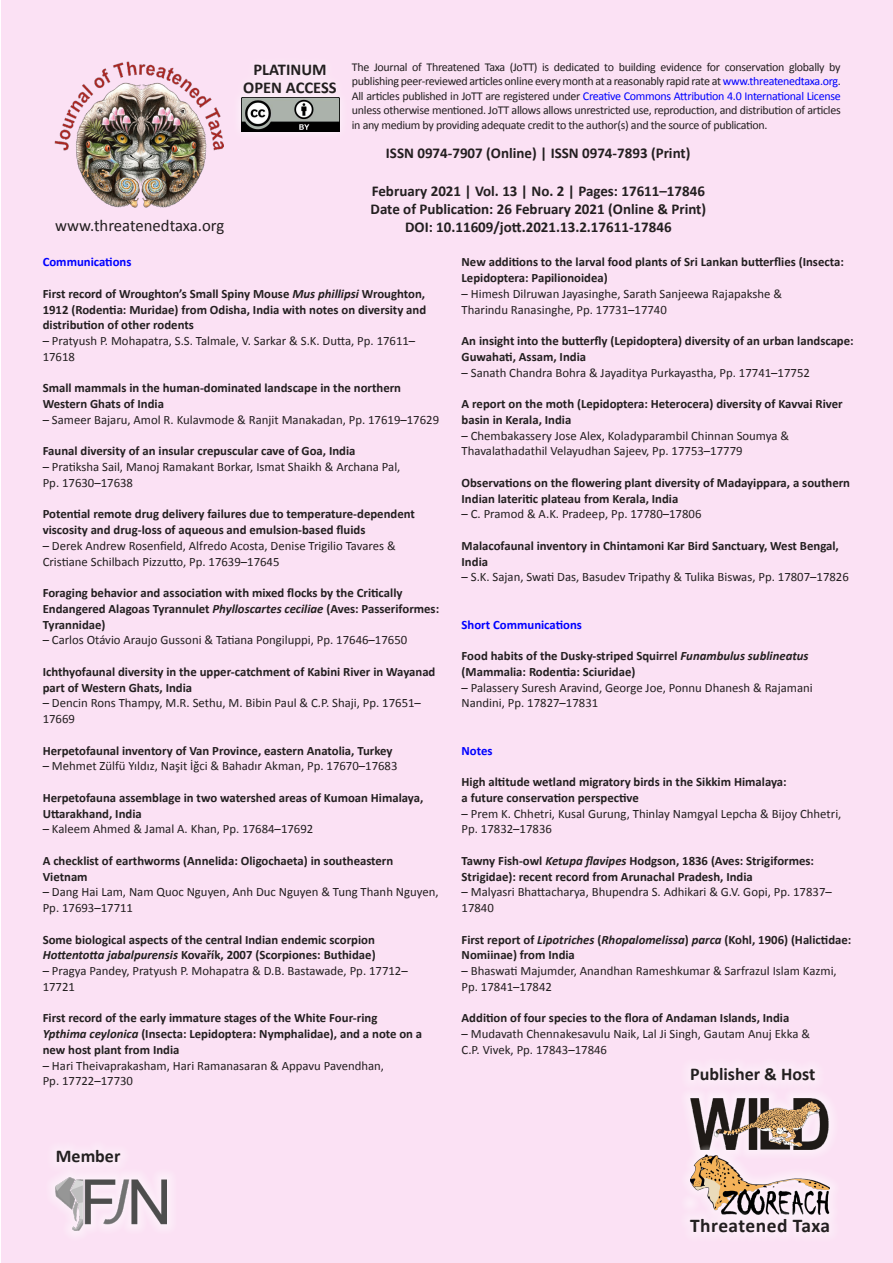
<style>
.page{position:relative;width:893px;height:1263px;background:#fff}
.page>*{position:absolute;margin:0;border:0;box-sizing:border-box;transform-origin:0 0}
.t1{font:19.5px "Calibri Bold 2";letter-spacing:.02em;color:#231f20}
.t2{font:700 18px "Calibri";color:#231f20}
.t3{font:18px "Calibri Bold 2";color:#231f20}
.t4{font:16.65px "Calibri";color:#231f20}
.t5{font:700 16.5px "Calibri";color:#231f20}
.t6{font:700 15px "Calibri";color:#231f20}
.t7{font:700 12.75px/15.8px "Calibri";color:#231f20}
.t8{font:12.75px/15.8px "Calibri";color:#231f20}
.t9{font:700 12.75px "Calibri";color:#00f}
.t10{font:12px/14.4px "Calibri";letter-spacing:-.025em;color:#231f20;text-align:justify}
.s1{color:#00f}
.s2{font-family:"Calibri Bold Italic 2";font-weight:400}
.s3{font-style:italic}
</style>
<div class="page">
<div style="left:1px;top:0;width:891px;height:1263px;background:#fbe1f4"></div>
<img style="left:56px;top:1177px;width:111px;height:54px">
<div style="left:46px;top:1140px;width:85px;height:33px;background:#fbe7f6"></div>
<div style="left:680px;top:1088px;width:159px;height:72px;background:#fbe5f5"></div>
<img style="left:690px;top:1098px;width:139px;height:46px">
<svg style="left:688px;top:1144px;width:145px;height:61px"></svg>
<img style="left:690px;top:1154px;width:140px;height:55px">
<div style="left:680px;top:1209px;width:159px;height:33px;background:#fff;opacity:.75"></div>
<div style="left:681px;top:1058px;width:144px;height:32px;background:#fbe8f6"></div>
<img style="left:55px;top:62px;width:168px;height:145px">
<img style="left:241px;top:102px;width:99px;height:30px">
<div style="left:235px;top:54px;width:110px;height:48px;background:#fff;opacity:.75"></div>
<p class="t5" style="left:253px;top:59px;width:75px">PLATINUM</p>
<p class="t5" style="left:243px;top:77px;width:95px">OPEN ACCESS</p>
<p class="t10" style="left:352px;top:60px;width:490px">The Journal of Threatened Taxa (JoTT) is dedicated to building evidence for conservation globally by publishing peer-reviewed articles online every month at a reasonably rapid rate at <span class="s1">www.threatenedtaxa.org</span>.<br>All articles published in JoTT are registered under <span class="s1">Creative Commons Attribution 4.0 International License </span>unless otherwise mentioned. JoTT allows allows unrestricted use, reproduction, and distribution of articles in any medium by providing adequate credit to the author(s) and the source of publication.</p>
<p class="t6" style="left:386px;top:143px;width:306px">ISSN 0974-7907 (Online) | ISSN 0974-7893 (Print)</p>
<p class="t6" style="left:372px;top:182px;width:335px">February 2021 | Vol. 13 | No. 2 | Pages: 17611–17846</p>
<p class="t6" style="left:371px;top:200px;width:337px">Date of Publication: 26 February 2021 (Online &amp; Print)</p>
<p class="t4" style="left:55px;top:215px;width:171px">www.threatenedtaxa.org</p>
<p class="t6" style="left:405px;top:218px;width:268px">DOI: 10.11609/jott.2021.13.2.17611-17846</p>
<p class="t9" style="left:43px;top:254px;width:90px">Communications</p>
<p class="t7" style="left:43px;top:286px;width:385px;text-align:justify">First record of Wroughton’s Small Spiny Mouse <span class="s2">Mus phillipsi</span> Wroughton, 1912 (Rodentia: Muridae) from Odisha, India with notes on diversity and distribution of other rodents</p>
<p class="t8" style="left:43px;top:333px;width:374px">– Pratyush P. Mohapatra, S.S. Talmale, V. Sarkar &amp; S.K. Dutta, Pp. 17611–<br>17618</p>
<p class="t7" style="left:43px;top:380px;width:360px">Small mammals in the human-dominated landscape in the northern<br>Western Ghats of India</p>
<p class="t8" style="left:43px;top:412px;width:398px">– Sameer Bajaru, Amol R. Kulavmode &amp; Ranjit Manakadan, Pp. 17619–17629</p>
<p class="t7" style="left:43px;top:443px;width:314px">Faunal diversity of an insular crepuscular cave of Goa, India</p>
<p class="t8" style="left:43px;top:459px;width:359px">– Pratiksha Sail, Manoj Ramakant Borkar, Ismat Shaikh &amp; Archana Pal,</p>
<p class="t8" style="left:43px;top:475px;width:92px">Pp. 17630–17638</p>
<p class="t7" style="left:43px;top:506px;width:374px">Potential remote drug delivery failures due to temperature-dependent viscosity and drug-loss of aqueous and emulsion-based fluids</p>
<p class="t8" style="left:43px;top:538px;width:354px">– Derek Andrew Rosenfield, Alfredo Acosta, Denise Trigilio Tavares &amp;<br>Cristiane Schilbach Pizzutto, Pp. 17639–17645</p>
<p class="t7" style="left:43px;top:585px;width:398px">Foraging behavior and association with mixed flocks by the Critically<br>Endangered Alagoas Tyrannulet <span class="s2">Phylloscartes ceciliae</span> (Aves: Passeriformes:<br>Tyrannidae)</p>
<p class="t8" style="left:43px;top:632px;width:366px">– Carlos Otávio Araujo Gussoni &amp; Tatiana Pongiluppi, Pp. 17646–17650</p>
<p class="t7" style="left:43px;top:664px;width:394px">Ichthyofaunal diversity in the upper-catchment of Kabini River in Wayanad part of Western Ghats, India</p>
<p class="t8" style="left:43px;top:695px;width:380px">– Dencin Rons Thampy, M.R. Sethu, M. Bibin Paul &amp; C.P. Shaji, Pp. 17651–<br>17669</p>
<p class="t7" style="left:43px;top:742px;width:351px">Herpetofaunal inventory of Van Province, eastern Anatolia, Turkey</p>
<p class="t8" style="left:43px;top:758px;width:356px">– Mehmet Zülfü Yıldız, Naşit İğci &amp; Bahadır Akman, Pp. 17670–17683</p>
<p class="t7" style="left:43px;top:790px;width:382px">Herpetofauna assemblage in two watershed areas of Kumoan Himalaya,<br>Uttarakhand, India</p>
<p class="t8" style="left:43px;top:821px;width:272px">– Kaleem Ahmed &amp; Jamal A. Khan, Pp. 17684–17692</p>
<p class="t7" style="left:43px;top:853px;width:352px">A checklist of earthworms (Annelida: Oligochaeta) in southeastern<br>Vietnam</p>
<p class="t8" style="left:43px;top:884px;width:397px">– Dang Hai Lam, Nam Quoc Nguyen, Anh Duc Nguyen &amp; Tung Thanh Nguyen,</p>
<p class="t8" style="left:43px;top:900px;width:92px">Pp. 17693–17711</p>
<p class="t7" style="left:43px;top:931px;width:334px">Some biological aspects of the central Indian endemic scorpion</p>
<p class="t7" style="left:43px;top:947px;width:334px"><span class="s3">Hottentotta jabalpurensis</span> Kovařík, 2007 (Scorpiones: Buthidae)</p>
<p class="t8" style="left:43px;top:963px;width:367px">– Pragya Pandey, Pratyush P. Mohapatra &amp; D.B. Bastawade, Pp. 17712–<br>17721</p>
<p class="t7" style="left:43px;top:1010px;width:336px">First record of the early immature stages of the White Four-ring</p>
<p class="t7" style="left:43px;top:1026px;width:381px"><span class="s3">Ypthima ceylonica</span> (Insecta: Lepidoptera: Nymphalidae), and a note on a new host plant from India</p>
<p class="t8" style="left:43px;top:1057px;width:343px">– Hari Theivaprakasham, Hari Ramanasaran &amp; Appavu Pavendhan,</p>
<p class="t8" style="left:43px;top:1073px;width:92px">Pp. 17722–17730</p>
<p class="t7" style="left:462px;top:254px;width:384px">New additions to the larval food plants of Sri Lankan butterflies (Insecta:<br>Lepidoptera: Papilionoidea)</p>
<p class="t8" style="left:462px;top:286px;width:322px">– Himesh Dilruwan Jayasinghe, Sarath Sanjeewa Rajapakshe &amp;</p>
<p class="t8" style="left:462px;top:301px;width:207px">Tharindu Ranasinghe, Pp. 17731–17740</p>
<p class="t7" style="left:462px;top:333px;width:394px">An insight into the butterfly (Lepidoptera) diversity of an urban landscape:<br>Guwahati, Assam, India</p>
<p class="t8" style="left:462px;top:364px;width:350px">– Sanath Chandra Bohra &amp; Jayaditya Purkayastha, Pp. 17741–17752</p>
<p class="t7" style="left:462px;top:396px;width:383px">A report on the moth (Lepidoptera: Heterocera) diversity of Kavvai River basin in Kerala, India</p>
<p class="t8" style="left:462px;top:427px;width:329px">– Chembakassery Jose Alex, Koladyparambil Chinnan Soumya &amp;<br>Thavalathadathil Velayudhan Sajeev, Pp. 17753–17779</p>
<p class="t7" style="left:462px;top:475px;width:390px">Observations on the flowering plant diversity of Madayippara, a southern<br>Indian lateritic plateau from Kerala, India</p>
<p class="t8" style="left:462px;top:506px;width:241px">– C. Pramod &amp; A.K. Pradeep, Pp. 17780–17806</p>
<p class="t7" style="left:462px;top:538px;width:379px">Malacofaunal inventory in Chintamoni Kar Bird Sanctuary, West Bengal,<br>India</p>
<p class="t8" style="left:462px;top:569px;width:389px">– S.K. Sajan, Swati Das, Basudev Tripathy &amp; Tulika Biswas, Pp. 17807–17826</p>
<p class="t9" style="left:462px;top:616px;width:122px">Short Communications</p>
<p class="t7" style="left:462px;top:648px;width:348px">Food habits of the Dusky-striped Squirrel <span class="s3">Funambulus sublineatus </span>(Mammalia: Rodentia: Sciuridae)</p>
<p class="t8" style="left:462px;top:679px;width:353px">– Palassery Suresh Aravind, George Joe, Ponnu Dhanesh &amp; Rajamani<br>Nandini, Pp. 17827–17831</p>
<p class="t9" style="left:462px;top:742px;width:33px">Notes</p>
<p class="t7" style="left:462px;top:774px;width:327px">High altitude wetland migratory birds in the Sikkim Himalaya:</p>
<p class="t7" style="left:462px;top:790px;width:179px">a future conservation perspective</p>
<p class="t8" style="left:462px;top:805px;width:381px">– Prem K. Chhetri, Kusal Gurung, Thinlay Namgyal Lepcha &amp; Bijoy Chhetri,<br>Pp. 17832–17836</p>
<p class="t7" style="left:462px;top:853px;width:354px">Tawny Fish-owl <span class="s3">Ketupa flavipes</span> Hodgson, 1836 (Aves: Strigiformes:<br>Strigidae): recent record from Arunachal Pradesh, India</p>
<p class="t8" style="left:462px;top:884px;width:372px">– Malyasri Bhattacharya, Bhupendra S. Adhikari &amp; G.V. Gopi, Pp. 17837–<br>17840</p>
<p class="t7" style="left:462px;top:931px;width:391px">First report of <span class="s2">Lipotriches</span> (<span class="s2">Rhopalomelissa</span>) <span class="s2">parca</span> (Kohl, 1906) (Halictidae:<br>Nomiinae) from India</p>
<p class="t8" style="left:462px;top:963px;width:377px">– Bhaswati Majumder, Anandhan Rameshkumar &amp; Sarfrazul Islam Kazmi,</p>
<p class="t8" style="left:462px;top:979px;width:92px">Pp. 17841–17842</p>
<p class="t7" style="left:462px;top:1010px;width:329px">Addition of four species to the flora of Andaman Islands, India</p>
<p class="t8" style="left:462px;top:1026px;width:350px">– Mudavath Chennakesavulu Naik, Lal Ji Singh, Gautam Anuj Ekka &amp;</p>
<p class="t8" style="left:462px;top:1042px;width:147px">C.P. Vivek, Pp. 17843–17846</p>
<p class="t2" style="left:690px;top:1062px;width:127px">Publisher &amp; Host</p>
<p class="t3" style="left:56px;top:1145px;width:66px">Member</p>
<p class="t1" style="left:690px;top:1213px;width:142px">Threatened Taxa</p>
</div>
